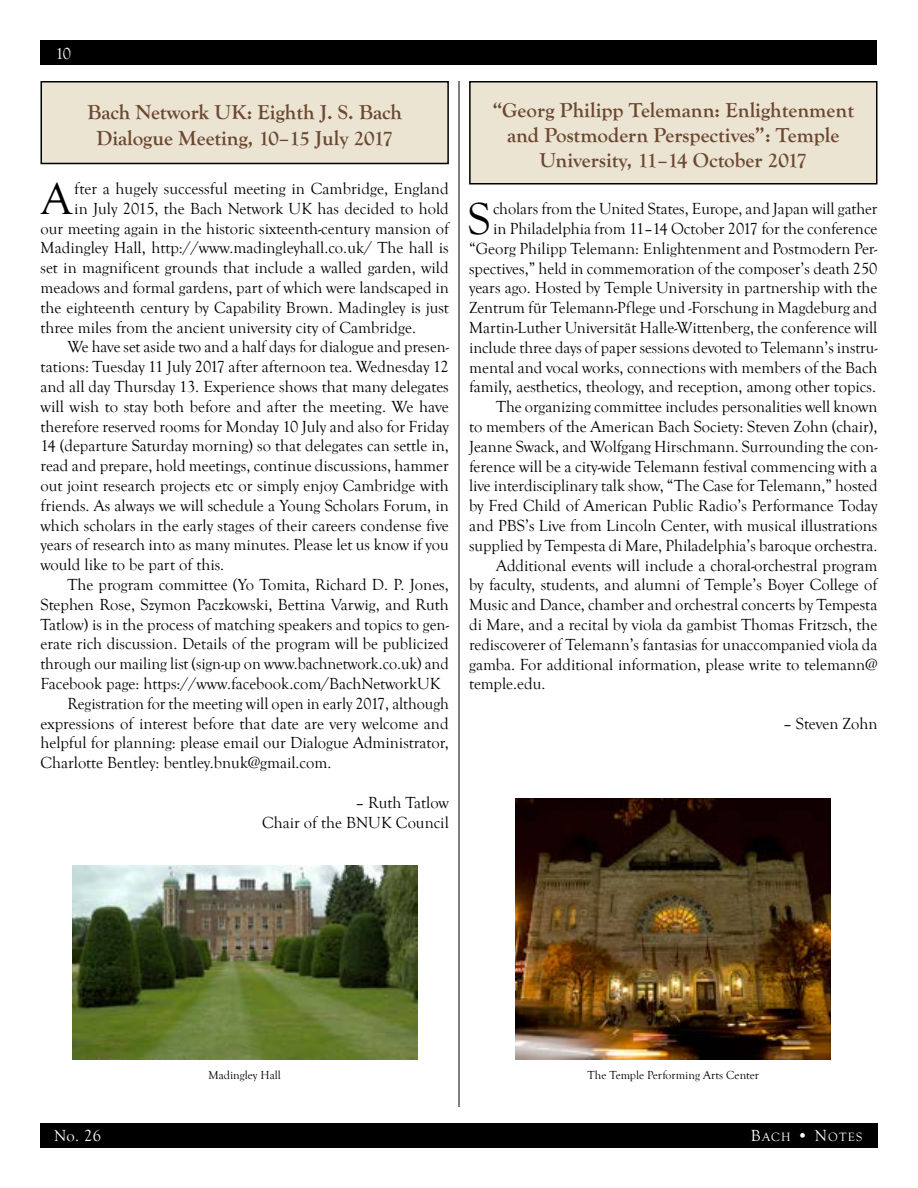
<style>
.page{position:relative;width:918px;height:1188px;background:#fff}
.page>*{position:absolute;margin:0;border:0;box-sizing:border-box;transform-origin:0 0}
.t1{font:45.9px "Goudy Old Style T";color:#000}
.t2{font:700 21px/25.2px "Goudy Old Style T";color:#6b4730;text-align:center}
.t3{font:16.5px/19.8px "Goudy Old Style T";color:#000;text-align:right}
.t4{font:16.5px "Goudy Old Style T";color:#fff}
.t5{font:12.3px "Goudy Old Style T";letter-spacing:.1em;color:#fff}
.t6{font:12px "Goudy Old Style T";color:#000}
.s1{font-size:16.5px}
</style>
<div class="page">
<div style="left:40px;top:1123px;width:837px;height:25px;background:#000"></div>
<div style="left:40px;top:40px;width:838px;height:25px;background:#000"></div>
<hr style="left:459px;top:81px;width:1px;height:1026px;background:#000">
<div style="left:470px;top:82px;width:407px;height:102px;background:#ebe4d2"></div>
<div style="left:469px;top:81px;width:408px;height:103px;border:2px solid #000"></div>
<div style="left:41px;top:82px;width:407px;height:82px;background:#ebe4d2"></div>
<div style="left:40px;top:81px;width:409px;height:83px;border:2px solid #000"></div>
<img style="left:72px;top:866px;width:345px;height:193px">
<img style="left:516px;top:799px;width:315px;height:260px">
<p class="t4" style="left:56px;top:44px;width:17px">10</p>
<p class="t2" style="left:87px;top:100px;width:316px">Bach Network UK: Eighth J. S. Bach<br>Dialogue Meeting, 10–15 July 2017</p>
<h1 class="t1" style="left:41px;top:174px;width:32px">A</h1>
<p class="t3" style="left:74px;top:179px;width:376px">fter a hugely successful meeting in Cambridge, England</p>
<p class="t3" style="left:74px;top:199px;width:376px">in July 2015, the Bach Network UK has decided to hold</p>
<p class="t3" style="left:41px;top:219px;width:410px">our meeting again in the historic sixteenth-century mansion of</p>
<p class="t3" style="left:40px;top:238px;width:410px">Madingley Hall, http://www.madingleyhall.co.uk/ The hall is</p>
<p class="t3" style="left:40px;top:258px;width:410px">set in magnificent grounds that include a walled garden, wild</p>
<p class="t3" style="left:40px;top:278px;width:410px">meadows and formal gardens, part of which were landscaped in</p>
<p class="t3" style="left:40px;top:298px;width:410px">the eighteenth century by Capability Brown. Madingley is just</p>
<p class="t3" style="left:40px;top:318px;width:377px">three miles from the ancient university city of Cambridge.</p>
<p class="t3" style="left:68px;top:337px;width:383px">We have set aside two and a half days for dialogue and presen-</p>
<p class="t3" style="left:40px;top:357px;width:410px">tations: Tuesday 11 July 2017 after afternoon tea. Wednesday 12</p>
<p class="t3" style="left:40px;top:377px;width:410px">and all day Thursday 13. Experience shows that many delegates</p>
<p class="t3" style="left:40px;top:397px;width:410px">will wish to stay both before and after the meeting. We have</p>
<p class="t3" style="left:40px;top:417px;width:410px">therefore reserved rooms for Monday 10 July and also for Friday</p>
<p class="t3" style="left:40px;top:436px;width:410px">14 (departure Saturday morning) so that delegates can settle in,</p>
<p class="t3" style="left:40px;top:456px;width:410px">read and prepare, hold meetings, continue discussions, hammer</p>
<p class="t3" style="left:40px;top:476px;width:410px">out joint research projects etc or simply enjoy Cambridge with</p>
<p class="t3" style="left:40px;top:496px;width:410px">friends. As always we will schedule a Young Scholars Forum, in</p>
<p class="t3" style="left:40px;top:516px;width:410px">which scholars in the early stages of their careers condense five</p>
<p class="t3" style="left:40px;top:535px;width:410px">years of research into as many minutes. Please let us know if you</p>
<p class="t3" style="left:40px;top:555px;width:185px">would like to be part of this.</p>
<p class="t3" style="left:67px;top:575px;width:383px">The program committee (Yo Tomita, Richard D. P. Jones,</p>
<p class="t3" style="left:40px;top:595px;width:410px">Stephen Rose, Szymon Paczkowski, Bettina Varwig, and Ruth</p>
<p class="t3" style="left:40px;top:615px;width:410px">Tatlow) is in the process of matching speakers and topics to gen-</p>
<p class="t3" style="left:40px;top:634px;width:410px">erate rich discussion. Details of the program will be publicized</p>
<p class="t3" style="left:40px;top:654px;width:410px">through our mailing list (sign-up on www.bachnetwork.co.uk) and</p>
<p class="t3" style="left:40px;top:674px;width:402px">Facebook page: https://www.facebook.com/BachNetworkUK</p>
<p class="t3" style="left:68px;top:694px;width:383px">Registration for the meeting will open in early 2017, although</p>
<p class="t3" style="left:40px;top:714px;width:410px">expressions of interest before that date are very welcome and</p>
<p class="t3" style="left:40px;top:733px;width:410px">helpful for planning: please email our Dialogue Administrator,</p>
<p class="t3" style="left:40px;top:753px;width:293px">Charlotte Bentley: bentley.bnuk@gmail.com.</p>
<p class="t3" style="left:262px;top:793px;width:188px">– Ruth Tatlow<br>Chair of the BNUK Council</p>
<p class="t2" style="left:492px;top:98px;width:363px">“Georg Philipp Telemann: Enlightenment and Postmodern Perspectives”: Temple<br>University, 11–14 October 2017</p>
<h1 class="t1" style="left:468px;top:194px;width:24px">S</h1>
<p class="t3" style="left:493px;top:199px;width:386px">cholars from the United States, Europe, and Japan will gather</p>
<p class="t3" style="left:493px;top:219px;width:386px">in Philadelphia from 11–14 October 2017 for the conference</p>
<p class="t3" style="left:469px;top:239px;width:410px">“Georg Philipp Telemann: Enlightenment and Postmodern Per-</p>
<p class="t3" style="left:469px;top:259px;width:410px">spectives,” held in commemoration of the composer’s death 250</p>
<p class="t3" style="left:469px;top:279px;width:410px">years ago. Hosted by Temple University in partnership with the</p>
<p class="t3" style="left:469px;top:298px;width:410px">Zentrum für Telemann-Pflege und -Forschung in Magdeburg and</p>
<p class="t3" style="left:469px;top:318px;width:410px">Martin-Luther Universität Halle-Wittenberg, the conference will</p>
<p class="t3" style="left:469px;top:338px;width:410px">include three days of paper sessions devoted to Telemann’s instru-</p>
<p class="t3" style="left:469px;top:358px;width:410px">mental and vocal works, connections with members of the Bach</p>
<p class="t3" style="left:469px;top:378px;width:408px">family, aesthetics, theology, and reception, among other topics.</p>
<p class="t3" style="left:496px;top:397px;width:383px">The organizing committee includes personalities well known</p>
<p class="t3" style="left:469px;top:417px;width:410px">to members of the American Bach Society: Steven Zohn (chair),</p>
<p class="t3" style="left:469px;top:437px;width:410px">Jeanne Swack, and Wolfgang Hirschmann. Surrounding the con-</p>
<p class="t3" style="left:469px;top:457px;width:410px">ference will be a city-wide Telemann festival commencing with a</p>
<p class="t3" style="left:469px;top:477px;width:410px">live interdisciplinary talk show, “The Case for Telemann,” hosted</p>
<p class="t3" style="left:469px;top:496px;width:410px">by Fred Child of American Public Radio’s Performance Today</p>
<p class="t3" style="left:469px;top:516px;width:410px">and PBS’s Live from Lincoln Center, with musical illustrations</p>
<p class="t3" style="left:469px;top:536px;width:410px">supplied by Tempesta di Mare, Philadelphia’s baroque orchestra.</p>
<p class="t3" style="left:496px;top:556px;width:383px">Additional events will include a choral-orchestral program</p>
<p class="t3" style="left:469px;top:576px;width:410px">by faculty, students, and alumni of Temple’s Boyer College of</p>
<p class="t3" style="left:469px;top:595px;width:410px">Music and Dance, chamber and orchestral concerts by Tempesta</p>
<p class="t3" style="left:469px;top:615px;width:410px">di Mare, and a recital by viola da gambist Thomas Fritzsch, the</p>
<p class="t3" style="left:469px;top:635px;width:410px">rediscoverer of Telemann’s fantasias for unaccompanied viola da</p>
<p class="t3" style="left:469px;top:655px;width:410px">gamba. For additional information, please write to telemann@</p>
<p class="t3" style="left:469px;top:675px;width:78px">temple.edu.</p>
<p class="t3" style="left:784px;top:714px;width:95px">– Steven Zohn</p>
<p class="t6" style="left:208px;top:1069px;width:74px">Madingley Hall</p>
<p class="t6" style="left:588px;top:1069px;width:173px">The Temple Performing Arts Center</p>
<p class="t4" style="left:54px;top:1127px;width:48px">No. 26</p>
<p class="t5" style="left:751px;top:1130px;width:113px"><span class="s1">B</span>ACH <span class="s1">• N</span>OTES</p>
</div>
